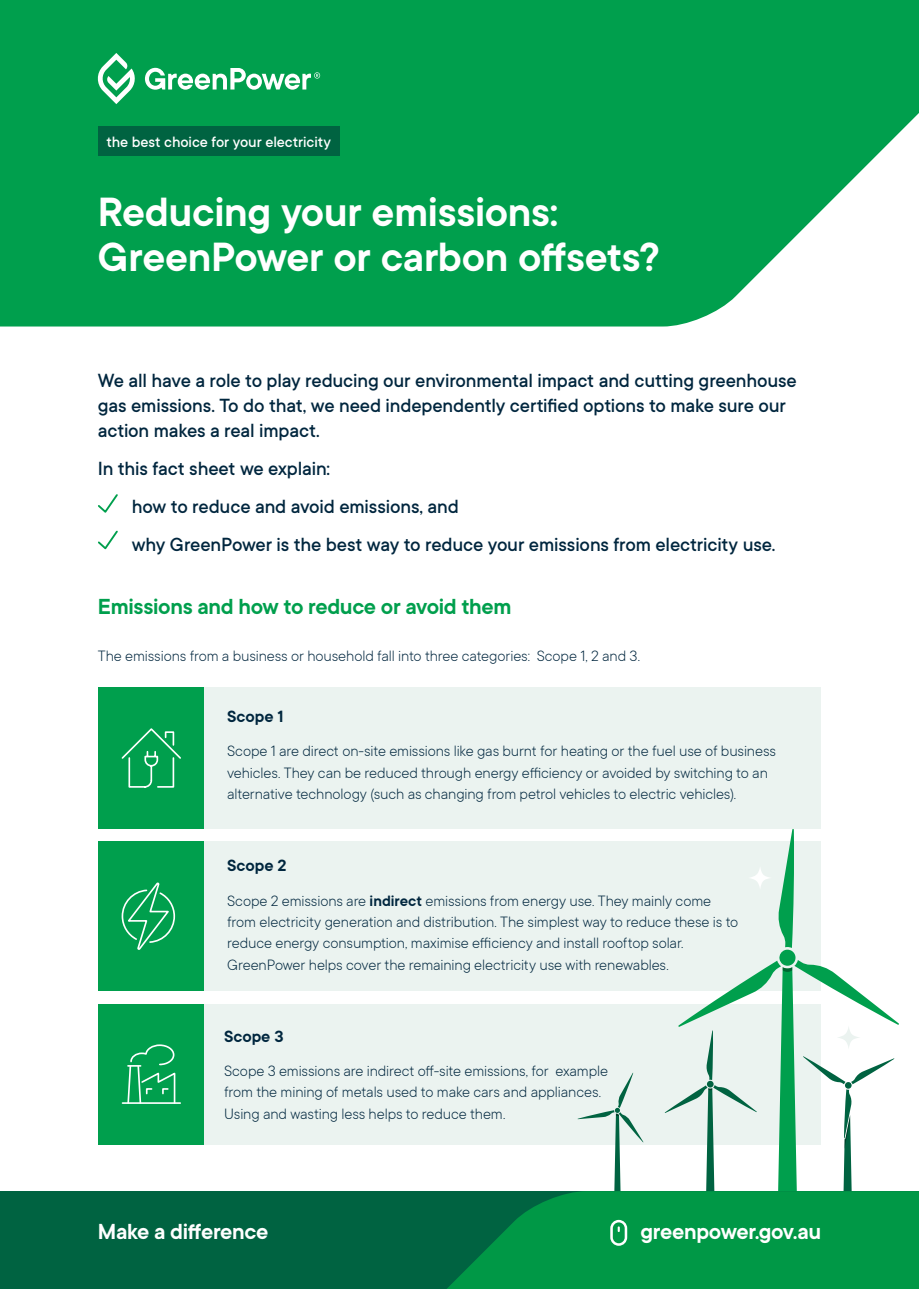
<style>
.page{position:relative;width:919px;height:1289px;background:#fff}
.page>*{position:absolute;margin:0;border:0;box-sizing:border-box;transform-origin:0 0}
.t1{font:600 45px/45px "TT Commons";letter-spacing:-.01em;color:#fff}
.B_Head{font:600 24px "TT Commons";letter-spacing:-.015em;color:#009f4d}
.B_Head-2{font:600 24px "TT Commons";letter-spacing:-.015em;color:#fff}
.large_text{font:500 21px/25.2px "TT Commons";letter-spacing:-.005em;color:#00263e}
.C_Head{font:600 18px "TT Commons";letter-spacing:-.005em;color:#00263e}
.body_copy{font:300 16.5px/21.5px "TT Commons";letter-spacing:-.005em;color:#00263e}
.body_copy-2{font:500 16.5px "TT Commons";letter-spacing:-.005em;color:#fff}
.s1{font-weight:600}
</style>
<div class="page">
<div style="left:98px;top:687px;width:107px;height:142px;background:#009f4d"></div>
<div style="left:98px;top:841px;width:107px;height:150px;background:#009f4d"></div>
<div style="left:98px;top:1003px;width:107px;height:141px;background:#009f4d"></div>
<div style="left:205px;top:687px;width:616px;height:142px;background:#ebf3f0"></div>
<div style="left:205px;top:841px;width:616px;height:150px;background:#ebf3f0"></div>
<div style="left:205px;top:1003px;width:616px;height:141px;background:#ebf3f0"></div>
<svg style="left:121px;top:728px;width:60px;height:60px"></svg>
<svg style="left:121px;top:882px;width:55px;height:68px"></svg>
<svg style="left:121px;top:1044px;width:60px;height:60px"></svg>
<svg style="left:577px;top:1072px;width:66px;height:119px"></svg>
<svg style="left:664px;top:829px;width:235px;height:362px"></svg>
<svg style="left:748px;top:866px;width:23px;height:23px"></svg>
<svg style="left:836px;top:1025px;width:24px;height:24px"></svg>
<svg style="left:0;top:1191px;width:918px;height:97px;background:#007b43"></svg>
<svg style="left:610px;top:1219px;width:17px;height:26px"></svg>
<svg style="left:0;top:0;width:918px;height:326px;background:#14a65b"></svg>
<svg style="left:98px;top:494px;width:20px;height:19px"></svg>
<svg style="left:98px;top:530px;width:20px;height:20px"></svg>
<svg style="left:98px;top:53px;width:222px;height:72px;background:#23ac65"></svg>
<div style="left:98px;top:125px;width:241px;height:30px;background:#006341"></div>
<p class="body_copy-2" style="left:106px;top:131px;width:226px">the best choice for your electricity</p>
<p class="t1" style="left:98px;top:188px;width:563px">Reducing your emissions:<br>GreenPower or carbon offsets?</p>
<p class="large_text" style="left:98px;top:367px;width:700px">We all have a role to play reducing our environmental impact and cutting greenhouse gas emissions. To do that, we need independently certified options to make sure our action makes a real impact.</p>
<p class="large_text" style="left:98px;top:455px;width:234px">In this fact sheet we explain:</p>
<p class="large_text" style="left:132px;top:493px;width:328px">how to reduce and avoid emissions, and</p>
<p class="large_text" style="left:132px;top:531px;width:645px">why GreenPower is the best way to reduce your emissions from electricity use.</p>
<p class="B_Head" style="left:98px;top:591px;width:415px">Emissions and how to reduce or avoid them</p>
<p class="body_copy" style="left:98px;top:645px;width:543px">The emissions from a business or household fall into three categories: Scope 1, 2 and 3.</p>
<p class="C_Head" style="left:227px;top:705px;width:58px">Scope 1</p>
<p class="body_copy" style="left:227px;top:739px;width:550px">Scope 1 are direct on-site emissions like gas burnt for heating or the fuel use of business vehicles. They can be reduced through energy efficiency or avoided by switching to an alternative technology (such as changing from petrol vehicles to electric vehicles).</p>
<p class="C_Head" style="left:227px;top:854px;width:61px">Scope 2</p>
<p class="body_copy" style="left:227px;top:889px;width:512px">Scope 2 emissions are <span class="s1">indirect</span> emissions from energy use. They mainly come from electricity generation and distribution. The simplest way to reduce these is to reduce energy consumption, maximise efficiency and install rooftop solar.<br>GreenPower helps cover the remaining electricity use with renewables.</p>
<p class="C_Head" style="left:224px;top:1024px;width:61px">Scope 3</p>
<p class="body_copy" style="left:224px;top:1059px;width:385px">Scope 3 emissions are indirect off-site emissions, for example from the mining of metals used to make cars and appliances.<br>Using and wasting less helps to reduce them.</p>
<p class="B_Head-2" style="left:98px;top:1216px;width:172px">Make a difference</p>
<p class="B_Head-2" style="left:640px;top:1216px;width:182px">greenpower.gov.au</p>
</div>
